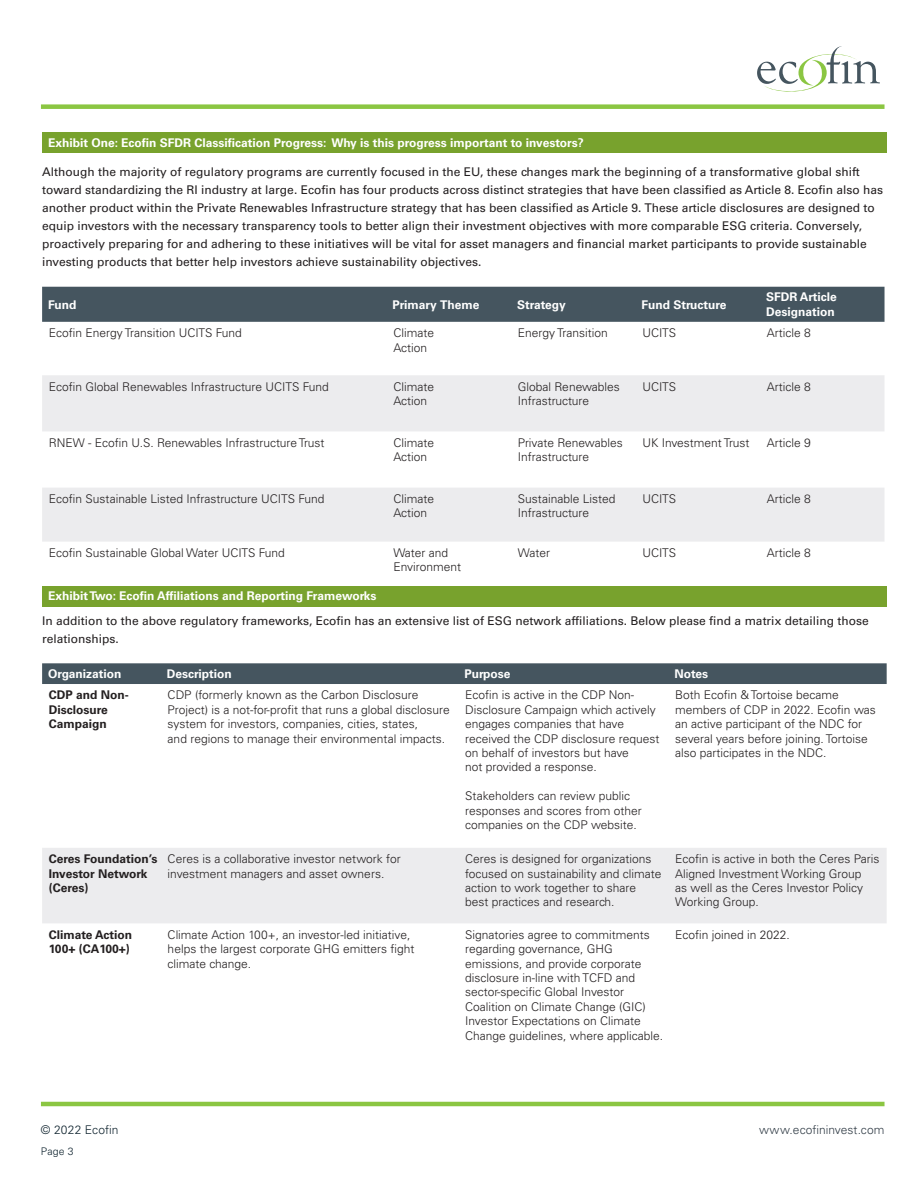
<style>
.page{position:relative;width:918px;height:1188px;background:#fff}
.page>*{position:absolute;margin:0;border:0;box-sizing:border-box;transform-origin:0 0}
.t1{font:300 12px/14.4px "Univers LT Std";color:#231f20}
.t2{font:12px/18px "Univers LT Std";color:#231f20}
.t3{font:700 12px/14.4px "Univers LT Std";color:#fff}
.t4{font:700 12px/14.4px "Univers LT Std";color:#231f20}
.t5{font:300 12px "Univers LT Std";letter-spacing:.005em;color:#323d47}
.t6{font:300 12px "Univers LT Std";letter-spacing:.005em;color:#112530}
.t7{font:300 10.5px "Univers LT Std";color:#112530}
</style>
<div class="page">
<hr style="left:41px;top:1102px;width:844px;height:4px;background:#8bc642">
<div style="left:41px;top:104px;width:844px;height:5px;background:#8bc642"></div>
<svg style="left:757px;top:46px;width:123px;height:46px"></svg>
<div style="left:42px;top:132px;width:845px;height:21px;background:#78a22d"></div>
<div style="left:42px;top:287px;width:843px;height:35px;background:#45555f"></div>
<svg style="left:42px;top:375px;width:842px;height:167px;fill:#ececee"></svg>
<div style="left:42px;top:586px;width:845px;height:20px;background:#78a22d"></div>
<div style="left:42px;top:663px;width:845px;height:21px;background:#45555f"></div>
<div style="left:42px;top:848px;width:845px;height:75px;background:#ececee"></div>
<p class="t3" style="left:48px;top:136px;width:537px">Exhibit One: Ecofin SFDR Classification Progress: Why is this progress important to investors?</p>
<p class="t2" style="left:42px;top:163px;width:842px">Although the majority of regulatory programs are currently focused in the EU, these changes mark the beginning of a transformative global shift toward standardizing the RI industry at large. Ecofin has four products across distinct strategies that have been classified as Article 8. Ecofin also has another product within the Private Renewables Infrastructure strategy that has been classified as Article 9. These article disclosures are designed to equip investors with the necessary transparency tools to better align their investment objectives with more comparable ESG criteria. Conversely, proactively preparing for and adhering to these initiatives will be vital for asset managers and financial market participants to provide sustainable investing products that better help investors achieve sustainability objectives.</p>
<p class="t3" style="left:48px;top:297px;width:30px">Fund</p>
<p class="t3" style="left:393px;top:297px;width:88px">Primary Theme</p>
<p class="t3" style="left:517px;top:297px;width:50px">Strategy</p>
<p class="t3" style="left:642px;top:297px;width:86px">Fund Structure</p>
<p class="t3" style="left:766px;top:290px;width:72px">SFDR Article<br>Designation</p>
<p class="t1" style="left:49px;top:326px;width:195px">Ecofin Energy Transition UCITS Fund</p>
<p class="t1" style="left:393px;top:326px;width:42px">Climate<br>Action</p>
<p class="t1" style="left:518px;top:326px;width:91px">Energy Transition</p>
<p class="t1" style="left:642px;top:326px;width:35px">UCITS</p>
<p class="t1" style="left:767px;top:326px;width:46px">Article 8</p>
<p class="t1" style="left:49px;top:379px;width:281px">Ecofin Global Renewables Infrastructure UCITS Fund</p>
<p class="t1" style="left:393px;top:379px;width:42px">Climate<br>Action</p>
<p class="t1" style="left:518px;top:379px;width:103px">Global Renewables<br>Infrastructure</p>
<p class="t1" style="left:642px;top:379px;width:35px">UCITS</p>
<p class="t1" style="left:767px;top:379px;width:46px">Article 8</p>
<p class="t1" style="left:49px;top:435px;width:277px">RNEW - Ecofin U.S. Renewables Infrastructure Trust</p>
<p class="t1" style="left:393px;top:435px;width:42px">Climate<br>Action</p>
<p class="t1" style="left:518px;top:435px;width:106px">Private Renewables<br>Infrastructure</p>
<p class="t1" style="left:642px;top:435px;width:109px">UK Investment Trust</p>
<p class="t1" style="left:767px;top:435px;width:46px">Article 9</p>
<p class="t1" style="left:49px;top:492px;width:277px">Ecofin Sustainable Listed Infrastructure UCITS Fund</p>
<p class="t1" style="left:393px;top:492px;width:42px">Climate<br>Action</p>
<p class="t1" style="left:518px;top:492px;width:99px">Sustainable Listed<br>Infrastructure</p>
<p class="t1" style="left:642px;top:492px;width:35px">UCITS</p>
<p class="t1" style="left:767px;top:492px;width:46px">Article 8</p>
<p class="t1" style="left:49px;top:546px;width:238px">Ecofin Sustainable Global Water UCITS Fund</p>
<p class="t1" style="left:393px;top:546px;width:69px">Water and<br>Environment</p>
<p class="t1" style="left:518px;top:546px;width:34px">Water</p>
<p class="t1" style="left:642px;top:546px;width:35px">UCITS</p>
<p class="t1" style="left:767px;top:546px;width:46px">Article 8</p>
<p class="t3" style="left:48px;top:589px;width:330px">Exhibit Two: Ecofin Affiliations and Reporting Frameworks</p>
<p class="t2" style="left:42px;top:611px;width:828px">In addition to the above regulatory frameworks, Ecofin has an extensive list of ESG network affiliations. Below please find a matrix detailing those relationships.</p>
<p class="t3" style="left:48px;top:667px;width:75px">Organization</p>
<p class="t3" style="left:167px;top:667px;width:66px">Description</p>
<p class="t3" style="left:464px;top:667px;width:48px">Purpose</p>
<p class="t3" style="left:675px;top:667px;width:35px">Notes</p>
<p class="t4" style="left:49px;top:688px;width:82px">CDP and Non-<br>Disclosure<br>Campaign</p>
<p class="t1" style="left:168px;top:688px;width:284px">CDP (formerly known as the Carbon Disclosure Project) is a not-for-profit that runs a global disclosure system for investors, companies, cities, states,<br>and regions to manage their environmental impacts.</p>
<p class="t1" style="left:465px;top:688px;width:196px">Ecofin is active in the CDP Non-<br>Disclosure Campaign which actively engages companies that have received the CDP disclosure request on behalf of investors but have<br>not provided a response.</p>
<p class="t1" style="left:465px;top:789px;width:178px">Stakeholders can review public responses and scores from other companies on the CDP website.</p>
<p class="t1" style="left:675px;top:688px;width:202px">Both Ecofin &amp; Tortoise became members of CDP in 2022. Ecofin was an active participant of the NDC for several years before joining. Tortoise also participates in the NDC.</p>
<p class="t4" style="left:49px;top:852px;width:110px">Ceres Foundation’s<br>Investor Network (Ceres)</p>
<p class="t1" style="left:168px;top:852px;width:235px">Ceres is a collaborative investor network for investment managers and asset owners.</p>
<p class="t1" style="left:465px;top:852px;width:198px">Ceres is designed for organizations focused on sustainability and climate action to work together to share best practices and research.</p>
<p class="t1" style="left:675px;top:852px;width:206px">Ecofin is active in both the Ceres Paris<br>Aligned Investment Working Group<br>as well as the Ceres Investor Policy<br>Working Group.</p>
<p class="t4" style="left:49px;top:928px;width:85px">Climate Action<br>100+ (CA100+)</p>
<p class="t1" style="left:168px;top:927px;width:248px">Climate Action 100+, an investor‐led initiative, helps the largest corporate GHG emitters fight climate change.</p>
<p class="t1" style="left:465px;top:927px;width:200px">Signatories agree to commitments regarding governance, GHG emissions, and provide corporate disclosure in-line with TCFD and sector-specific Global Investor Coalition on Climate Change (GIC)<br>Investor Expectations on Climate Change guidelines, where applicable.</p>
<p class="t1" style="left:675px;top:927px;width:116px">Ecofin joined in 2022.</p>
<p class="t6" style="left:41px;top:1123px;width:79px">© 2022 Ecofin</p>
<p class="t5" style="left:759px;top:1123px;width:127px">www.ecofininvest.com</p>
<p class="t7" style="left:41px;top:1145px;width:34px">Page 3</p>
</div>
